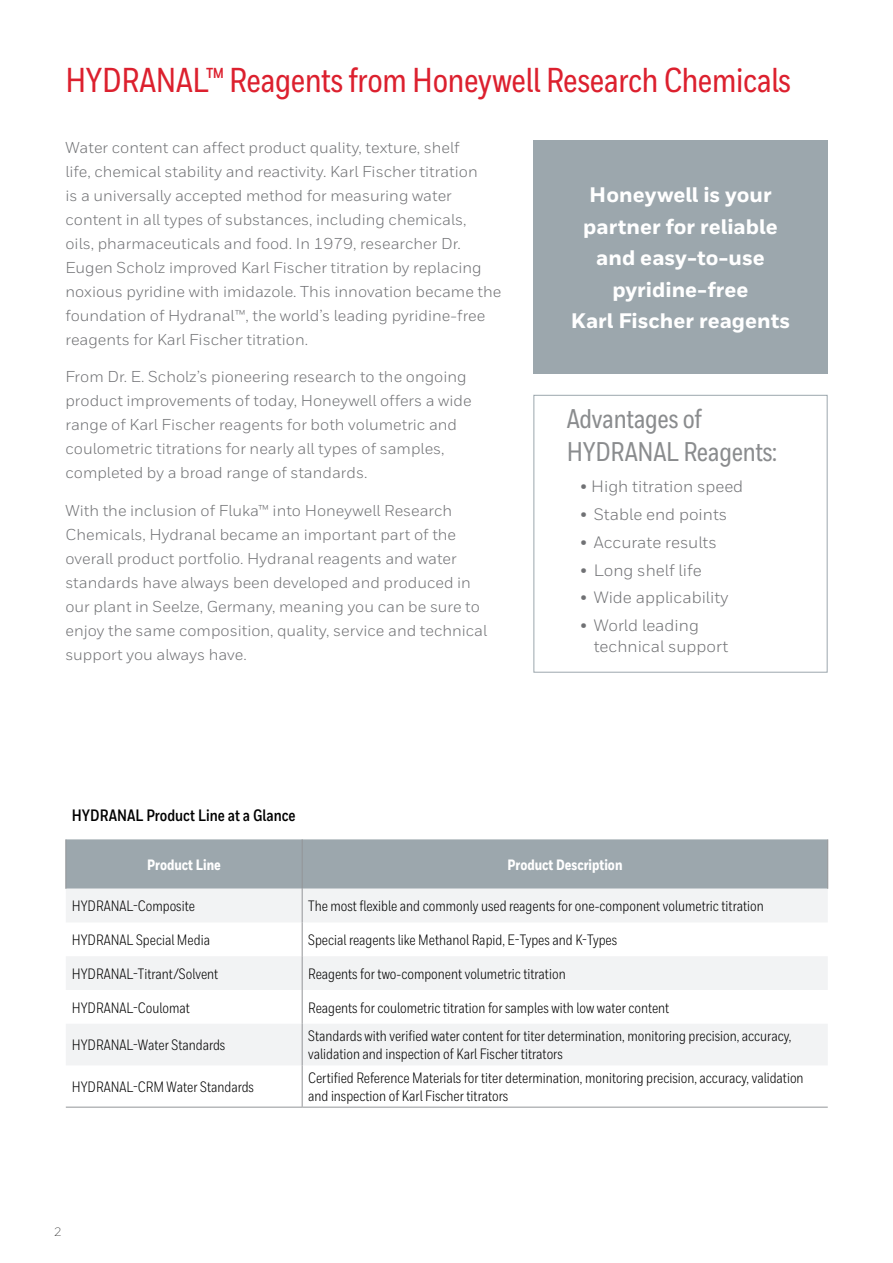
<style>
.page{position:relative;width:893px;height:1263px;background:#fff}
.page>*{position:absolute;margin:0;border:0;box-sizing:border-box;transform-origin:0 0}
.heading{font:500 34.5px "Honeywell Cond";letter-spacing:-.01em;color:#dc202e}
.t1{font:500 27px/33px "Honeywell Cond";letter-spacing:-.01em;color:#8a8c8e}
.t2{font:800 21px/31.5px "Honeywell Sans";color:#fff;text-align:center}
.t3{font:16.5px/21px "Honeywell Sans";color:#707174}
.t4{font:700 16.5px "Honeywell Cond";color:#000}
.t5{font:15.75px/24px "Honeywell Sans";color:#707174}
.t6{font:15px/18px "Honeywell Cond";color:#000}
.t7{font:800 15px "Honeywell Cond";color:#fff}
.t8{font:300 12px "Honeywell Sans";color:#000}
</style>
<div class="page">
<div style="left:533px;top:140px;width:294px;height:234px;background:#9ca7ad"></div>
<div style="left:533px;top:395px;width:294px;height:277px;border:1px solid #9ca7ad"></div>
<div style="left:66px;top:839px;width:761px;height:50px;background:#9ca7ad"></div>
<svg style="left:66px;top:889px;width:762px;height:176px;fill:#f2f3f4"></svg>
<hr style="left:302px;top:889px;width:1px;height:33px;background:#939598">
<hr style="left:302px;top:922px;width:1px;height:34px;background:#939598">
<hr style="left:302px;top:956px;width:1px;height:34px;background:#939598">
<hr style="left:302px;top:990px;width:1px;height:34px;background:#939598">
<hr style="left:302px;top:1065px;width:1px;height:42px;background:#939598">
<hr style="left:302px;top:839px;width:1px;height:50px;background:#939598">
<hr style="left:827px;top:839px;width:1px;height:50px;background:#939598">
<hr style="left:65px;top:839px;width:1px;height:50px;background:#939598">
<hr style="left:302px;top:1024px;width:1px;height:41px;background:#939598">
<hr style="left:66px;top:1107px;width:236px;height:1px;background:#939598">
<hr style="left:302px;top:1107px;width:526px;height:1px;background:#939598">
<p class="heading" style="left:65px;top:60px;width:727px">HYDRANAL™ Reagents from Honeywell Research Chemicals</p>
<p class="t5" style="left:65px;top:135px;width:437px">Water content can affect product quality, texture, shelf<br>life, chemical stability and reactivity. Karl Fischer titration<br>is a universally accepted method for measuring water content in all types of substances, including chemicals,<br>oils, pharmaceuticals and food. In 1979, researcher Dr.<br>Eugen Scholz improved Karl Fischer titration by replacing noxious pyridine with imidazole. This innovation became the foundation of Hydranal™, the world’s leading pyridine-free reagents for Karl Fischer titration.</p>
<p class="t5" style="left:65px;top:365px;width:408px">From Dr. E. Scholz’s pioneering research to the ongoing product improvements of today, Honeywell offers a wide range of Karl Fischer reagents for both volumetric and coulometric titrations for nearly all types of samples, completed by a broad range of standards.</p>
<p class="t5" style="left:65px;top:498px;width:423px">With the inclusion of Fluka™ into Honeywell Research Chemicals, Hydranal became an important part of the overall product portfolio. Hydranal reagents and water standards have always been developed and produced in our plant in Seelze, Germany, meaning you can be sure to enjoy the same composition, quality, service and technical support you always have.</p>
<p class="t2" style="left:571px;top:180px;width:221px">Honeywell is your partner for reliable and easy-to-use pyridine-free<br>Karl Fischer reagents</p>
<p class="t1" style="left:567px;top:403px;width:212px">Advantages of<br>HYDRANAL Reagents:</p>
<p class="t3" style="left:580px;top:476px;width:165px">• High titration speed</p>
<p class="t3" style="left:580px;top:504px;width:148px">• Stable end points</p>
<p class="t3" style="left:580px;top:532px;width:138px">• Accurate results</p>
<p class="t3" style="left:580px;top:559px;width:123px">• Long shelf life</p>
<p class="t3" style="left:580px;top:587px;width:150px">• Wide applicability</p>
<p class="t3" style="left:594px;top:615px;width:136px;text-indent:-14px">• World leading technical support</p>
<p class="t4" style="left:72px;top:805px;width:225px">HYDRANAL Product Line at a Glance</p>
<p class="t7" style="left:147px;top:855px;width:75px">Product Line</p>
<p class="t7" style="left:507px;top:855px;width:117px">Product Description</p>
<p class="t6" style="left:72px;top:897px;width:125px">HYDRANAL-Composite</p>
<p class="t6" style="left:308px;top:897px;width:457px">The most flexible and commonly used reagents for one-component volumetric titration</p>
<p class="t6" style="left:72px;top:931px;width:140px">HYDRANAL Special Media</p>
<p class="t6" style="left:308px;top:931px;width:311px">Special reagents like Methanol Rapid, E-Types and K-Types</p>
<p class="t6" style="left:72px;top:965px;width:148px">HYDRANAL-Titrant/Solvent</p>
<p class="t6" style="left:308px;top:965px;width:259px">Reagents for two-component volumetric titration</p>
<p class="t6" style="left:72px;top:998px;width:120px">HYDRANAL-Coulomat</p>
<p class="t6" style="left:308px;top:998px;width:363px">Reagents for coulometric titration for samples with low water content</p>
<p class="t6" style="left:72px;top:1036px;width:155px">HYDRANAL-Water Standards</p>
<p class="t6" style="left:308px;top:1027px;width:485px">Standards with verified water content for titer determination, monitoring precision, accuracy, validation and inspection of Karl Fischer titrators</p>
<p class="t6" style="left:72px;top:1078px;width:184px">HYDRANAL-CRM Water Standards</p>
<p class="t6" style="left:308px;top:1069px;width:497px">Certified Reference Materials for titer determination, monitoring precision, accuracy, validation and inspection of Karl Fischer titrators</p>
<p class="t8" style="left:54px;top:1225px;width:9px">2</p>
</div>
